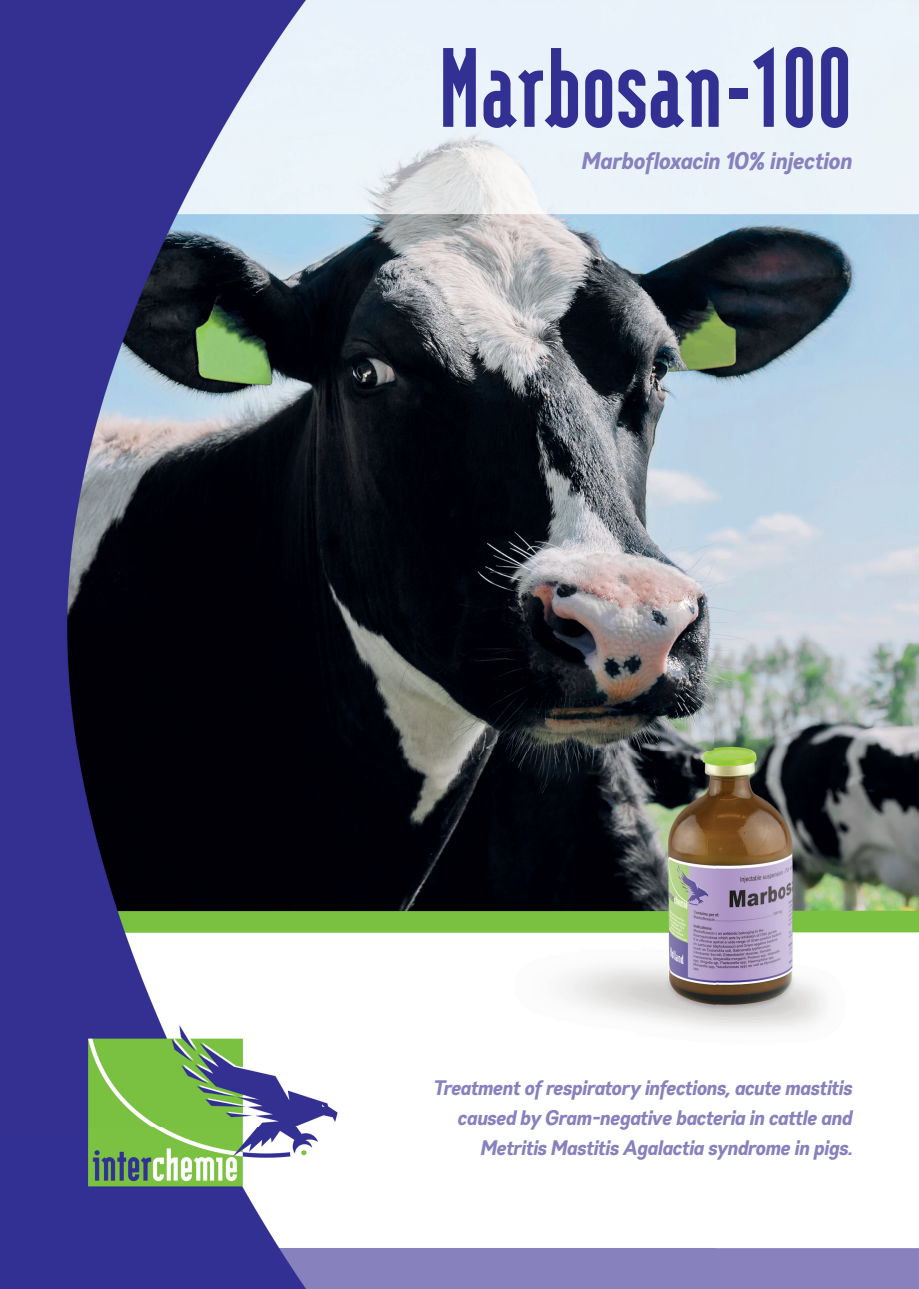
<style>
.page{position:relative;width:919px;height:1289px;background:#fff}
.page>*{position:absolute;margin:0;border:0;box-sizing:border-box;transform-origin:0 0}
.t1{font:900 135px "Modula Sans";color:#323092}
.t2{font:24px "Gabriel Sans Cond Bold Italic";color:#8781bd}
.t3{font:21px/30px "Gabriel Sans Cond Bold Italic";letter-spacing:-.01em;color:#8781bd;text-align:right}
</style>
<div class="page">
<img style="left:0;top:0;width:918px;height:1288px">
<h1 class="t1" style="left:439px;top:26px;width:414px">Marbosan-100</h1>
<p class="t2" style="left:581px;top:146px;width:272px">Marbofloxacin 10% injection</p>
<p class="t3" style="left:433px;top:1072px;width:420px">Treatment of respiratory infections, acute mastitis caused by Gram-negative bacteria in cattle and<br>Metritis Mastitis Agalactia syndrome in pigs.</p>
</div>
